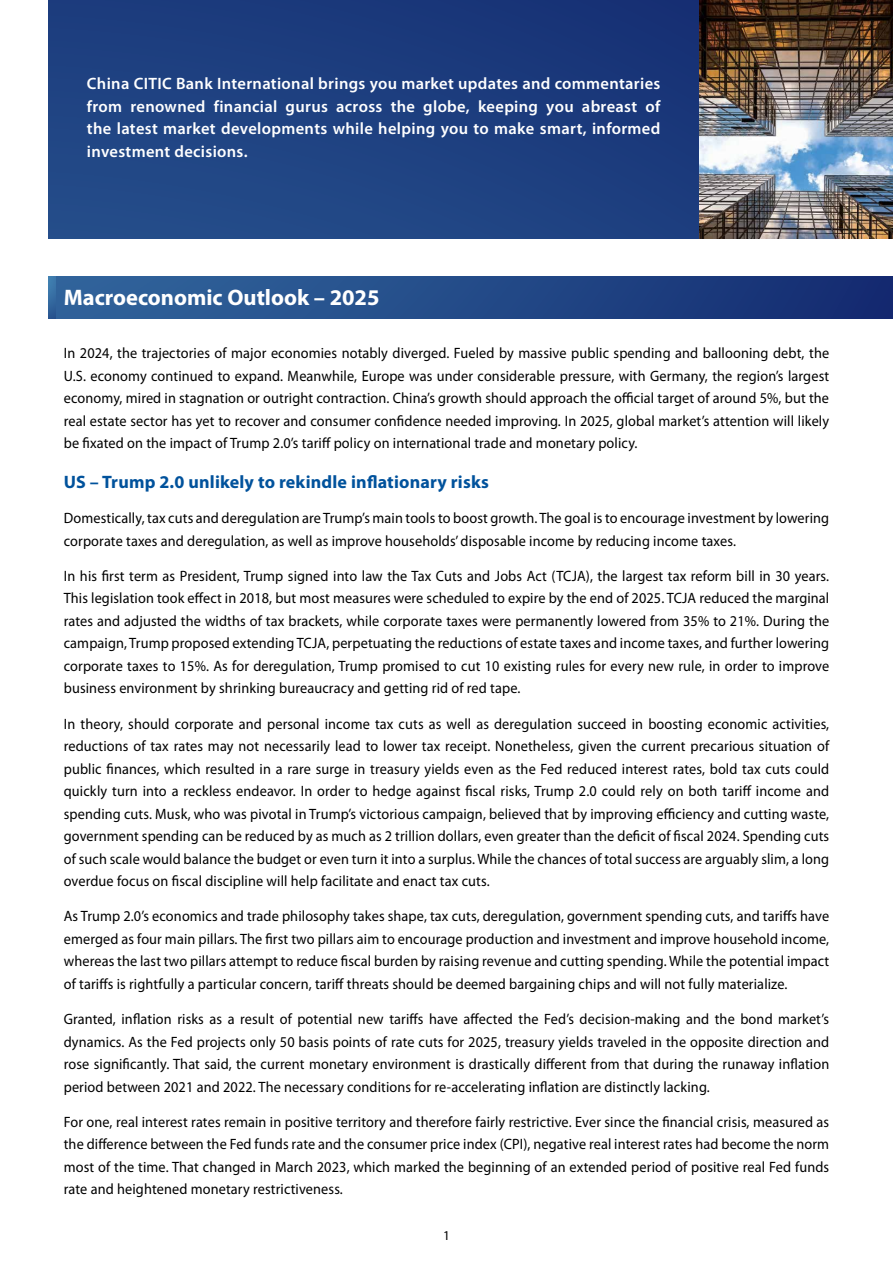
<style>
.page{position:relative;width:893px;height:1263px;background:#fff}
.page>*{position:absolute;margin:0;border:0;box-sizing:border-box;transform-origin:0 0}
.t1{font:700 22.5px "Myriad Pro";color:#fff}
.t2{font:700 18px "Myriad Pro";letter-spacing:.01em;color:#00529c}
.t3{font:600 16.5px/22.5px "Myriad Pro";letter-spacing:.02em;color:#fff;text-align:justify}
.t4{font:15px/22.5px "Myriad Pro";letter-spacing:.01em;color:#000;text-align:justify;scale:.95 1}
.t5{font:13.5px "Myriad Pro";color:#000}
</style>
<div class="page">
<div style="left:48px;top:0;width:845px;height:238px;background:#1d3f7f"></div>
<img style="left:699px;top:0;width:194px;height:238px">
<div style="left:57px;top:276px;width:836px;height:43px;background:linear-gradient(to right,#32669d,#142b71)"></div>
<p class="t3" style="left:87px;top:73px;width:575px">China CITIC Bank International brings you market updates and commentaries from renowned financial gurus across the globe, keeping you abreast of the latest market developments while helping you to make smart, informed investment decisions.</p>
<h1 class="t1" style="left:64px;top:285px;width:317px">Macroeconomic Outlook – 2025</h1>
<p class="t4" style="left:64px;top:342px;width:807px">In 2024, the trajectories of major economies notably diverged. Fueled by massive public spending and ballooning debt, the U.S. economy continued to expand. Meanwhile, Europe was under considerable pressure, with Germany, the region’s largest economy, mired in stagnation or outright contraction. China’s growth should approach the official target of around 5%, but the real estate sector has yet to recover and consumer confidence needed improving. In 2025, global market’s attention will likely be fixated on the impact of Trump 2.0’s tariff policy on international trade and monetary policy.</p>
<p class="t2" style="left:64px;top:472px;width:426px">US – Trump 2.0 unlikely to rekindle inflationary risks</p>
<p class="t4" style="left:64px;top:507px;width:807px">Domestically, tax cuts and deregulation are Trump’s main tools to boost growth. The goal is to encourage investment by lowering corporate taxes and deregulation, as well as improve households’ disposable income by reducing income taxes.</p>
<p class="t4" style="left:64px;top:565px;width:807px">In his first term as President, Trump signed into law the Tax Cuts and Jobs Act (TCJA), the largest tax reform bill in 30 years.<br>This legislation took effect in 2018, but most measures were scheduled to expire by the end of 2025. TCJA reduced the marginal rates and adjusted the widths of tax brackets, while corporate taxes were permanently lowered from 35% to 21%. During the campaign, Trump proposed extending TCJA, perpetuating the reductions of estate taxes and income taxes, and further lowering corporate taxes to 15%. As for deregulation, Trump promised to cut 10 existing rules for every new rule, in order to improve business environment by shrinking bureaucracy and getting rid of red tape.</p>
<p class="t4" style="left:64px;top:712px;width:807px">In theory, should corporate and personal income tax cuts as well as deregulation succeed in boosting economic activities, reductions of tax rates may not necessarily lead to lower tax receipt. Nonetheless, given the current precarious situation of public finances, which resulted in a rare surge in treasury yields even as the Fed reduced interest rates, bold tax cuts could quickly turn into a reckless endeavor. In order to hedge against fiscal risks, Trump 2.0 could rely on both tariff income and spending cuts. Musk, who was pivotal in Trump’s victorious campaign, believed that by improving efficiency and cutting waste, government spending can be reduced by as much as 2 trillion dollars, even greater than the deficit of fiscal 2024. Spending cuts of such scale would balance the budget or even turn it into a surplus. While the chances of total success are arguably slim, a long overdue focus on fiscal discipline will help facilitate and enact tax cuts.</p>
<p class="t4" style="left:64px;top:905px;width:807px">As Trump 2.0’s economics and trade philosophy takes shape, tax cuts, deregulation, government spending cuts, and tariffs have emerged as four main pillars. The first two pillars aim to encourage production and investment and improve household income, whereas the last two pillars attempt to reduce fiscal burden by raising revenue and cutting spending. While the potential impact of tariffs is rightfully a particular concern, tariff threats should be deemed bargaining chips and will not fully materialize.</p>
<p class="t4" style="left:64px;top:1008px;width:807px">Granted, inflation risks as a result of potential new tariffs have affected the Fed’s decision-making and the bond market’s dynamics. As the Fed projects only 50 basis points of rate cuts for 2025, treasury yields traveled in the opposite direction and rose significantly. That said, the current monetary environment is drastically different from that during the runaway inflation period between 2021 and 2022. The necessary conditions for re-accelerating inflation are distinctly lacking.</p>
<p class="t4" style="left:64px;top:1111px;width:807px">For one, real interest rates remain in positive territory and therefore fairly restrictive. Ever since the financial crisis, measured as the difference between the Fed funds rate and the consumer price index (CPI), negative real interest rates had become the norm most of the time. That changed in March 2023, which marked the beginning of an extended period of positive real Fed funds rate and heightened monetary restrictiveness.</p>
<p class="t5" style="left:443px;top:1228px;width:8px">1</p>
</div>
